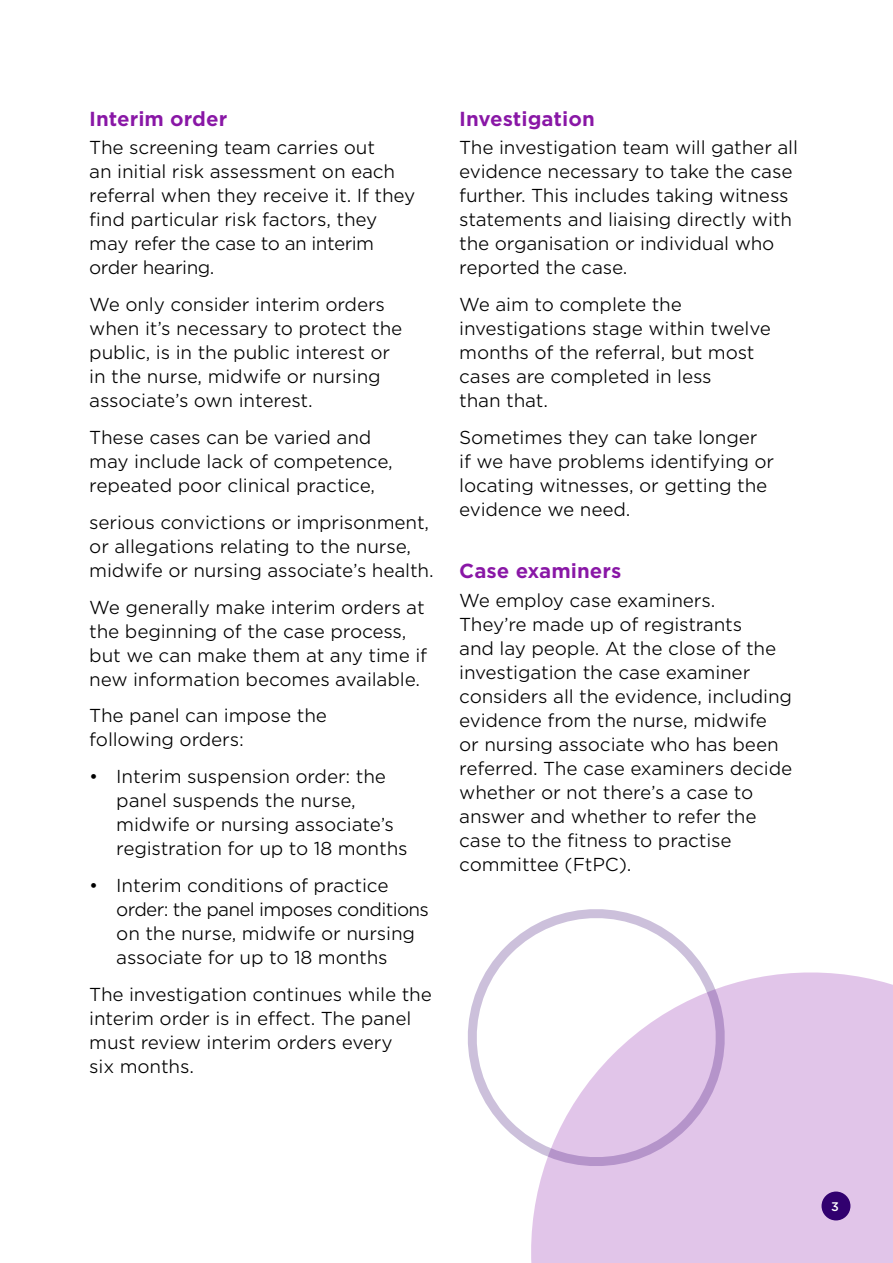
<style>
.page{position:relative;width:893px;height:1263px;background:#fff}
.page>*{position:absolute;margin:0;border:0;box-sizing:border-box;transform-origin:0 0}
.Subhead_split{font:700 19.5px "Gotham S Sm";color:#8917a6}
.Body_copy_split{font:300 18px/24px "Gotham S Sm";letter-spacing:-.01em;color:#000}
.Footnote{font:500 12px "Gotham S Sm";color:#fff}
</style>
<div class="page">
<div style="left:531px;top:972px;width:362px;height:291px;background:#e1c5e9"></div>
<svg style="left:468px;top:909px;width:277px;height:277px"></svg>
<div style="left:821px;top:1191px;width:29px;height:29px;background:#31006f;border-radius:50%"></div>
<h2 class="Subhead_split" style="left:89px;top:106px;width:140px">Interim order</h2>
<p class="Body_copy_split" style="left:89px;top:135px;width:327px">The screening team carries out<br>an initial risk assessment on each referral when they receive it. If they find particular risk factors, they may refer the case to an interim order hearing.</p>
<p class="Body_copy_split" style="left:89px;top:292px;width:315px">We only consider interim orders when it’s necessary to protect the public, is in the public interest or in the nurse, midwife or nursing associate’s own interest.</p>
<p class="Body_copy_split" style="left:89px;top:425px;width:305px">These cases can be varied and may include lack of competence, repeated poor clinical practice,</p>
<p class="Body_copy_split" style="left:89px;top:510px;width:346px">serious convictions or imprisonment, or allegations relating to the nurse, midwife or nursing associate’s health.</p>
<p class="Body_copy_split" style="left:89px;top:594px;width:339px">We generally make interim orders at the beginning of the case process, but we can make them at any time if new information becomes available.</p>
<p class="Body_copy_split" style="left:89px;top:703px;width:239px">The panel can impose the following orders:</p>
<p class="Body_copy_split" style="left:116px;top:764px;width:293px;text-indent:-27px">• Interim suspension order: the panel suspends the nurse, midwife or nursing associate’s registration for up to 18 months</p>
<p class="Body_copy_split" style="left:116px;top:873px;width:314px;text-indent:-27px">• Interim conditions of practice order: the panel imposes conditions on the nurse, midwife or nursing associate for up to 18 months</p>
<p class="Body_copy_split" style="left:89px;top:981px;width:344px">The investigation continues while the interim order is in effect. The panel must review interim orders every<br>six months.</p>
<h2 class="Subhead_split" style="left:459px;top:106px;width:137px">Investigation</h2>
<p class="Body_copy_split" style="left:459px;top:135px;width:340px">The investigation team will gather all evidence necessary to take the case further. This includes taking witness statements and liaising directly with the organisation or individual who reported the case.</p>
<p class="Body_copy_split" style="left:459px;top:292px;width:313px">We aim to complete the investigations stage within twelve months of the referral, but most cases are completed in less<br>than that.</p>
<p class="Body_copy_split" style="left:459px;top:425px;width:317px">Sometimes they can take longer<br>if we have problems identifying or locating witnesses, or getting the evidence we need.</p>
<h2 class="Subhead_split" style="left:459px;top:558px;width:164px">Case examiners</h2>
<p class="Body_copy_split" style="left:459px;top:587px;width:335px">We employ case examiners.<br>They’re made up of registrants<br>and lay people. At the close of the investigation the case examiner considers all the evidence, including evidence from the nurse, midwife<br>or nursing associate who has been referred. The case examiners decide whether or not there’s a case to answer and whether to refer the case to the fitness to practise committee (FtPC).</p>
<p class="Footnote" style="left:831px;top:1198px;width:9px">3</p>
</div>
